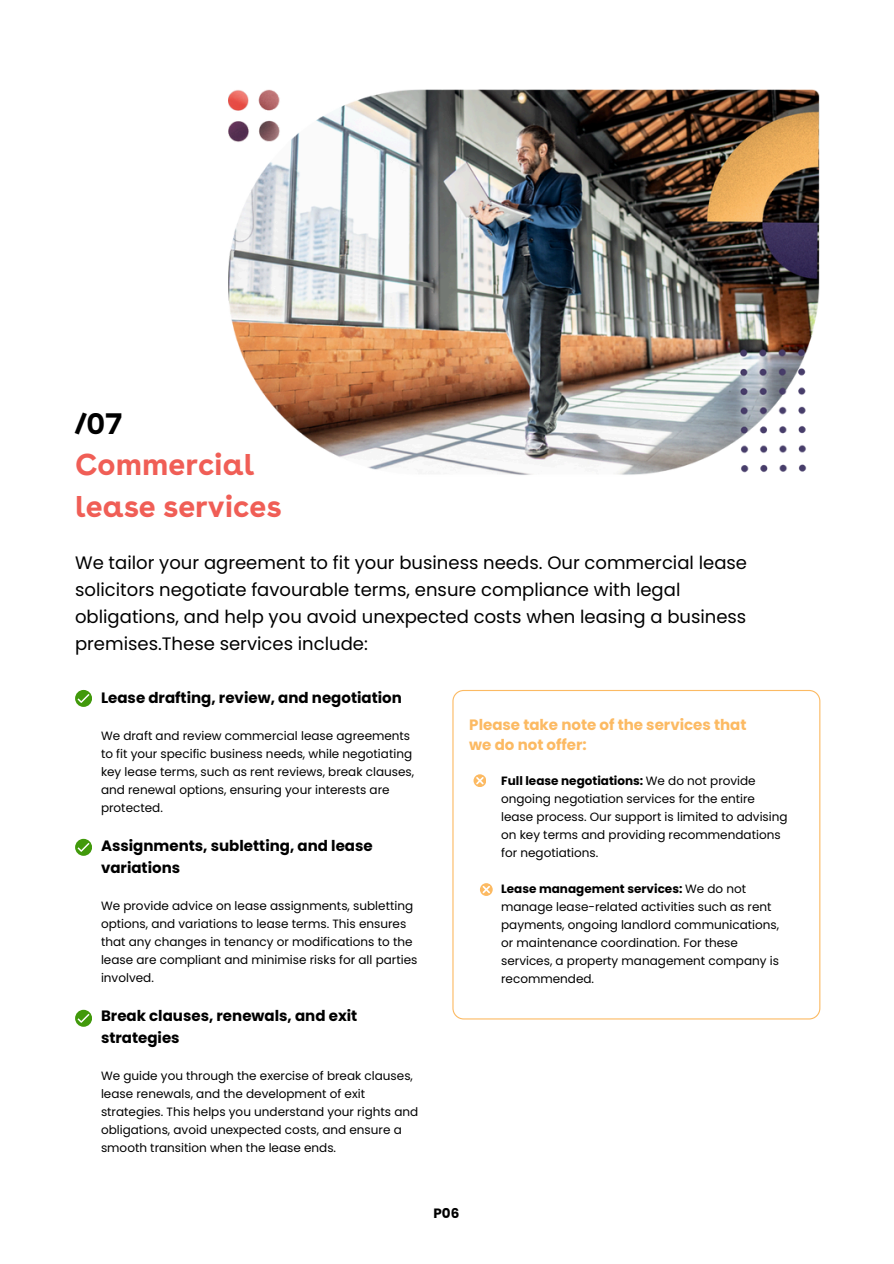
<style>
.page{position:relative;width:894px;height:1264px;background:#fff}
.page>*{position:absolute;margin:0;border:0;box-sizing:border-box;transform-origin:0 0}
.t1{font:700 30px/41.7px "Buenos Aires";color:#f05e56}
.t2{font:18px/27px "Poppins";color:#000}
.t3{font:700 15px/22px "Poppins";color:#000}
.t4{font:700 15px/20.2px "Poppins";color:#fcba63}
.t5{font:700 13.5px "Poppins";color:#000}
.t6{font:12px/18px "Poppins";color:#000}
.s1{color:#000}
.s2{font-weight:700}
</style>
<div class="page">
<svg style="left:75px;top:690px;width:17px;height:16px"></svg>
<svg style="left:75px;top:838px;width:17px;height:17px"></svg>
<svg style="left:75px;top:1009px;width:17px;height:17px"></svg>
<img style="left:229px;top:89px;width:590px;height:386px">
<svg style="left:452px;top:690px;width:368px;height:329px"></svg>
<h3 class="t1" style="left:75px;top:402px;width:208px"><span class="s1">/07<br></span>Commercial lease services</h3>
<p class="t2" style="left:75px;top:549px;width:673px">We tailor your agreement to fit your business needs. Our commercial lease solicitors negotiate favourable terms, ensure compliance with legal obligations, and help you avoid unexpected costs when leasing a business premises.These services include:</p>
<p class="t3" style="left:101px;top:686px;width:302px">Lease drafting, review, and negotiation</p>
<h1 class="t6" style="left:101px;top:726px;width:314px">We draft and review commercial lease agreements to fit your specific business needs, while negotiating key lease terms, such as rent reviews, break clauses, and renewal options, ensuring your interests are protected.</h1>
<h2 class="t3" style="left:101px;top:834px;width:273px">Assignments, subletting, and lease variations</h2>
<p class="t6" style="left:101px;top:896px;width:318px">We provide advice on lease assignments, subletting options, and variations to lease terms. This ensures that any changes in tenancy or modifications to the lease are compliant and minimise risks for all parties involved.</p>
<p class="t3" style="left:101px;top:1004px;width:258px">Break clauses, renewals, and exit strategies</p>
<p class="t6" style="left:101px;top:1066px;width:318px">We guide you through the exercise of break clauses, lease renewals, and the development of exit strategies. This helps you understand your rights and obligations, avoid unexpected costs, and ensure a smooth transition when the lease ends.</p>
<h3 class="t4" style="left:469px;top:714px;width:278px">Please take note of the services that we do not offer:</h3>
<h3 class="t6" style="left:501px;top:771px;width:288px"><span class="s2">Full lease negotiations:</span> We do not provide ongoing negotiation services for the entire lease process. Our support is limited to advising on key terms and providing recommendations for negotiations.</h3>
<p class="t6" style="left:501px;top:879px;width:279px"><span class="s2">Lease management services:</span> We do not manage lease-related activities such as rent payments, ongoing landlord communications, or maintenance coordination. For these services, a property management company is recommended.</p>
<p class="t5" style="left:433px;top:1203px;width:27px">P06</p>
</div>
